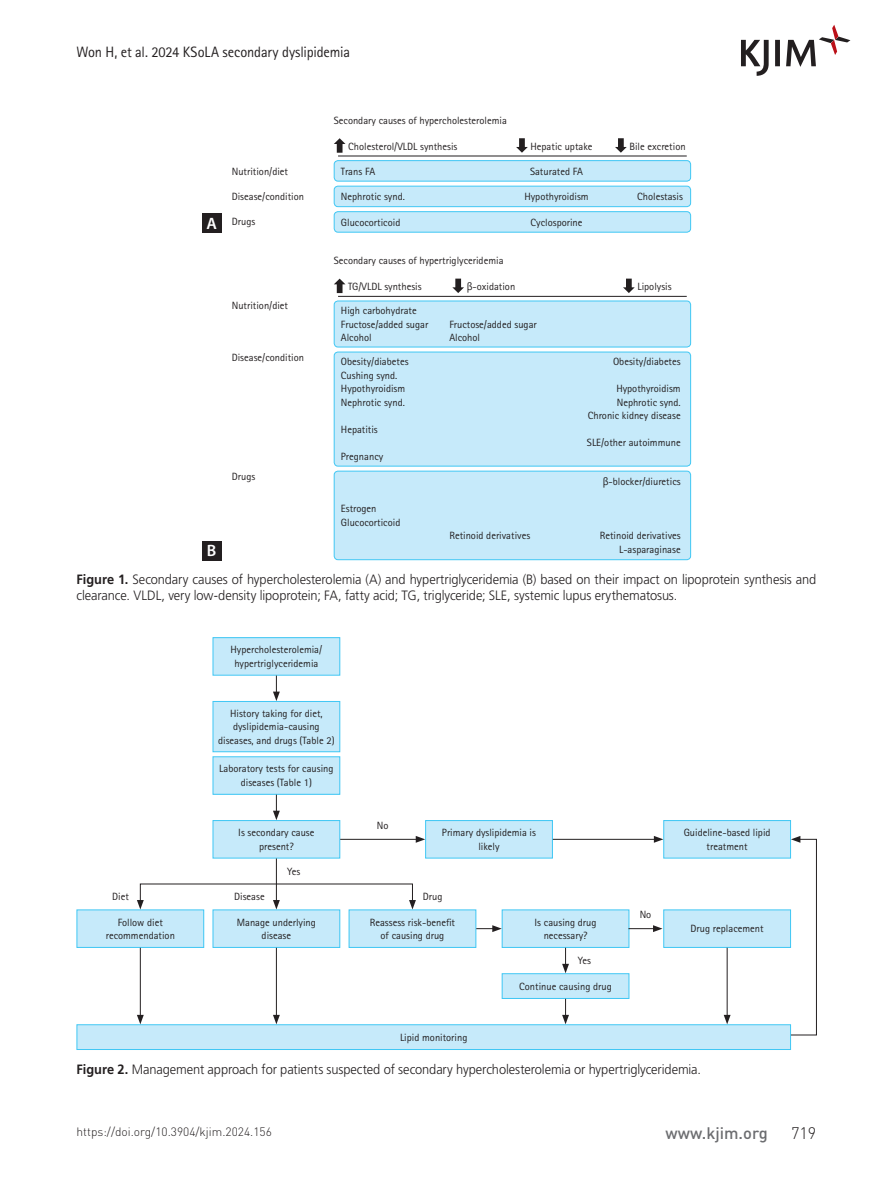
<style>
.page{position:relative;width:893px;height:1191px;background:#fff}
.page>*{position:absolute;margin:0;border:0;box-sizing:border-box;transform-origin:0 0}
.t1{font:500 16.5px "DIN Pro";color:#6c6d70}
.t2{font:300 16.5px "DIN Pro";color:#231f20}
.t3{font:600 16.5px "Myriad Pro";color:#fff}
.t4{font:15px "Rotis Sans Serif Std";letter-spacing:-.01em;color:#231f20;scale:.96 1}
.t5{font:300 13.5px/16.2px "Frutiger LT Std";letter-spacing:-.005em;color:#231f20;scale:.95 1}
.t6{font:300 12px "DIN Pro";color:#231f20}
.t7{font:10.5px/13.5px "Rotis Sans Serif Std";color:#231f20;text-align:center}
.s1{font-family:"Segoe UI"}
.s2{font-weight:700}
</style>
<div class="page">
<svg style="left:741px;top:25px;width:109px;height:51px"></svg>
<div style="left:334px;top:161px;width:357px;height:20px;background:#c6eafa;border-radius:4px"></div>
<div style="left:334px;top:160px;width:357px;height:21px;border:1px solid #40c7f4;border-radius:4px"></div>
<div style="left:334px;top:186px;width:357px;height:21px;background:#c6eafa;border-radius:4px"></div>
<div style="left:334px;top:186px;width:357px;height:21px;border:1px solid #40c7f4;border-radius:4px"></div>
<div style="left:334px;top:212px;width:357px;height:20px;background:#c6eafa;border-radius:4px"></div>
<div style="left:334px;top:211px;width:357px;height:21px;border:1px solid #40c7f4;border-radius:4px"></div>
<hr style="left:338px;top:156px;width:349px;height:1px;background:#231f20">
<svg style="left:334px;top:138px;width:11px;height:15px"></svg>
<svg style="left:516px;top:138px;width:12px;height:15px"></svg>
<svg style="left:615px;top:138px;width:12px;height:15px"></svg>
<div style="left:334px;top:301px;width:357px;height:46px;background:#c6eafa;border-radius:4px"></div>
<div style="left:334px;top:301px;width:357px;height:46px;border:1px solid #40c7f4;border-radius:4px"></div>
<div style="left:334px;top:352px;width:357px;height:114px;background:#c6eafa;border-radius:4px"></div>
<div style="left:334px;top:352px;width:357px;height:114px;border:1px solid #40c7f4;border-radius:4px"></div>
<div style="left:334px;top:471px;width:357px;height:89px;background:#c6eafa;border-radius:4px"></div>
<div style="left:334px;top:471px;width:357px;height:89px;border:1px solid #40c7f4;border-radius:4px"></div>
<hr style="left:338px;top:296px;width:349px;height:1px;background:#231f20">
<svg style="left:334px;top:279px;width:11px;height:14px"></svg>
<svg style="left:452px;top:279px;width:12px;height:14px"></svg>
<svg style="left:623px;top:279px;width:12px;height:14px"></svg>
<div style="left:202px;top:213px;width:19px;height:19px;background:#231f20"></div>
<div style="left:202px;top:541px;width:19px;height:19px;background:#231f20"></div>
<div style="left:77px;top:910px;width:127px;height:37px;background:#c6eafa"></div>
<div style="left:213px;top:910px;width:127px;height:37px;background:#c6eafa"></div>
<div style="left:213px;top:820px;width:127px;height:38px;background:#c6eafa"></div>
<div style="left:213px;top:820px;width:127px;height:38px;border:1px solid #40c7f4"></div>
<div style="left:213px;top:756px;width:127px;height:38px;background:#c6eafa"></div>
<div style="left:213px;top:756px;width:127px;height:38px;border:1px solid #40c7f4"></div>
<div style="left:213px;top:637px;width:127px;height:38px;background:#c6eafa"></div>
<div style="left:213px;top:637px;width:127px;height:38px;border:1px solid #40c7f4"></div>
<div style="left:213px;top:701px;width:127px;height:50px;background:#c6eafa"></div>
<div style="left:213px;top:701px;width:127px;height:51px;border:1px solid #40c7f4"></div>
<div style="left:426px;top:820px;width:126px;height:38px;background:#c6eafa"></div>
<div style="left:425px;top:820px;width:128px;height:38px;border:1px solid #40c7f4"></div>
<div style="left:349px;top:910px;width:127px;height:37px;background:#c6eafa"></div>
<div style="left:502px;top:910px;width:127px;height:37px;background:#c6eafa"></div>
<div style="left:502px;top:973px;width:127px;height:25px;background:#c6eafa"></div>
<div style="left:502px;top:973px;width:127px;height:25px;border:1px solid #40c7f4"></div>
<div style="left:77px;top:1024px;width:713px;height:25px;background:#c6eafa"></div>
<div style="left:77px;top:1024px;width:714px;height:25px;border:1px solid #40c7f4"></div>
<div style="left:664px;top:910px;width:126px;height:37px;background:#c6eafa"></div>
<div style="left:664px;top:820px;width:126px;height:38px;background:#c6eafa"></div>
<div style="left:663px;top:820px;width:128px;height:38px;border:1px solid #40c7f4"></div>
<svg style="left:476px;top:925px;width:26px;height:7px"></svg>
<svg style="left:790px;top:836px;width:27px;height:199px"></svg>
<svg style="left:628px;top:925px;width:34px;height:7px"></svg>
<hr style="left:340px;top:839px;width:78px;height:1px;background:#231f20">
<svg style="left:416px;top:836px;width:9px;height:6px"></svg>
<hr style="left:553px;top:839px;width:103px;height:1px;background:#231f20">
<svg style="left:654px;top:836px;width:9px;height:6px"></svg>
<hr style="left:140px;top:947px;width:1px;height:70px;background:#231f20">
<svg style="left:137px;top:1014px;width:7px;height:10px"></svg>
<hr style="left:276px;top:858px;width:1px;height:44px;background:#231f20">
<svg style="left:273px;top:902px;width:6px;height:7px"></svg>
<svg style="left:273px;top:794px;width:7px;height:26px"></svg>
<svg style="left:273px;top:675px;width:7px;height:26px"></svg>
<hr style="left:276px;top:947px;width:1px;height:70px;background:#231f20">
<svg style="left:273px;top:1014px;width:7px;height:10px"></svg>
<svg style="left:137px;top:900px;width:7px;height:9px"></svg>
<svg style="left:409px;top:900px;width:7px;height:9px"></svg>
<hr style="left:727px;top:947px;width:1px;height:70px;background:#231f20">
<svg style="left:724px;top:1014px;width:7px;height:10px"></svg>
<svg style="left:562px;top:947px;width:7px;height:26px"></svg>
<svg style="left:562px;top:998px;width:7px;height:26px"></svg>
<h2 class="t4" style="left:77px;top:43px;width:286px">Won H, et al. 2024 KSoLA secondary dyslipidemia</h2>
<p class="t7" style="left:334px;top:113px;width:175px">Secondary causes of hypercholesterolemia</p>
<h1 class="t3" style="left:206px;top:212px;width:12px">A</h1>
<p class="t7" style="left:232px;top:164px;width:58px">Nutrition/diet</p>
<p class="t7" style="left:232px;top:190px;width:74px">Disease/condition</p>
<p class="t7" style="left:232px;top:215px;width:25px">Drugs</p>
<p class="t7" style="left:232px;top:299px;width:58px">Nutrition/diet</p>
<p class="t7" style="left:232px;top:350px;width:74px">Disease/condition</p>
<p class="t7" style="left:232px;top:469px;width:25px">Drugs</p>
<h1 class="t3" style="left:207px;top:540px;width:11px">B</h1>
<p class="t7" style="left:348px;top:139px;width:111px">Cholesterol/VLDL synthesis</p>
<p class="t7" style="left:530px;top:139px;width:64px">Hepatic uptake</p>
<p class="t7" style="left:629px;top:139px;width:58px">Bile excretion</p>
<p class="t7" style="left:341px;top:164px;width:36px">Trans FA</p>
<p class="t7" style="left:530px;top:164px;width:55px">Saturated FA</p>
<p class="t7" style="left:341px;top:190px;width:65px">Nephrotic synd.</p>
<p class="t7" style="left:524px;top:190px;width:66px">Hypothyroidism</p>
<p class="t7" style="left:637px;top:190px;width:47px">Cholestasis</p>
<p class="t7" style="left:341px;top:215px;width:61px">Glucocorticoid</p>
<p class="t7" style="left:531px;top:215px;width:53px">Cyclosporine</p>
<p class="t7" style="left:334px;top:254px;width:171px">Secondary causes of hypertriglyceridemia</p>
<p class="t7" style="left:348px;top:279px;width:75px">TG/VLDL synthesis</p>
<p class="t7" style="left:467px;top:279px;width:50px"><span class="s1">β</span>-oxidation</p>
<p class="t7" style="left:637px;top:279px;width:36px">Lipolysis</p>
<p class="t7" style="left:341px;top:304px;width:89px;text-align:left">High carbohydrate<br>Fructose/added sugar</p>
<p class="t7" style="left:449px;top:317px;width:89px">Fructose/added sugar</p>
<p class="t7" style="left:341px;top:331px;width:32px">Alcohol</p>
<p class="t7" style="left:449px;top:331px;width:32px">Alcohol</p>
<p class="t7" style="left:341px;top:355px;width:69px">Obesity/diabetes</p>
<p class="t7" style="left:613px;top:355px;width:69px">Obesity/diabetes</p>
<p class="t7" style="left:341px;top:368px;width:66px;text-align:left">Cushing synd.<br>Hypothyroidism</p>
<p class="t7" style="left:616px;top:382px;width:66px">Hypothyroidism</p>
<p class="t7" style="left:341px;top:395px;width:65px">Nephrotic synd.</p>
<p class="t7" style="left:588px;top:395px;width:94px;text-align:right">Nephrotic synd.<br>Chronic kidney disease</p>
<p class="t7" style="left:341px;top:422px;width:38px">Hepatitis</p>
<p class="t7" style="left:587px;top:436px;width:95px">SLE/other autoimmune</p>
<p class="t7" style="left:341px;top:449px;width:44px">Pregnancy</p>
<p class="t7" style="left:603px;top:475px;width:79px"><span class="s1">β</span>-blocker/diuretics</p>
<p class="t7" style="left:341px;top:502px;width:61px;text-align:left">Estrogen<br>Glucocorticoid</p>
<p class="t7" style="left:449px;top:529px;width:82px">Retinoid derivatives</p>
<p class="t7" style="left:600px;top:529px;width:82px;text-align:right">Retinoid derivatives<br>L-asparaginase</p>
<p class="t5" style="left:77px;top:571px;width:780px"><span class="s2">Figure 1.</span> Secondary causes of hypercholesterolemia (A) and hypertriglyceridemia (B) based on their impact on lipoprotein synthesis and clearance. VLDL, very low-density lipoprotein; FA, fatty acid; TG, triglyceride; SLE, systemic lupus erythematosus.</p>
<p class="t7" style="left:231px;top:643px;width:93px">Hypercholesterolemia/ hypertriglyceridemia</p>
<p class="t7" style="left:218px;top:706px;width:118px">History taking for diet, dyslipidemia-causing diseases, and drugs (Table 2)</p>
<p class="t7" style="left:219px;top:762px;width:116px">Laboratory tests for causing diseases (Table 1)</p>
<p class="t7" style="left:238px;top:826px;width:78px">Is secondary cause present?</p>
<p class="t7" style="left:287px;top:864px;width:15px">Yes</p>
<p class="t7" style="left:377px;top:818px;width:13px">No</p>
<p class="t7" style="left:442px;top:826px;width:96px">Primary dyslipidemia is likely</p>
<p class="t7" style="left:112px;top:889px;width:18px">Diet</p>
<p class="t7" style="left:234px;top:889px;width:32px">Disease</p>
<p class="t7" style="left:423px;top:889px;width:21px">Drug</p>
<p class="t7" style="left:106px;top:915px;width:71px">Follow diet recommendation</p>
<p class="t7" style="left:237px;top:915px;width:81px">Manage underlying disease</p>
<p class="t7" style="left:370px;top:915px;width:87px">Reassess risk-benefit of causing drug</p>
<p class="t7" style="left:535px;top:915px;width:64px">Is causing drug necessary?</p>
<p class="t7" style="left:578px;top:953px;width:15px">Yes</p>
<p class="t7" style="left:400px;top:1030px;width:69px">Lipid monitoring</p>
<p class="t7" style="left:519px;top:979px;width:94px">Continue causing drug</p>
<p class="t7" style="left:640px;top:908px;width:13px">No</p>
<p class="t7" style="left:684px;top:826px;width:88px">Guideline-based lipid treatment</p>
<p class="t7" style="left:691px;top:922px;width:75px">Drug replacement</p>
<p class="t5" style="left:77px;top:1061px;width:659px"><span class="s2">Figure 2.</span> Management approach for patients suspected of secondary hypercholesterolemia or hypertriglyceridemia.</p>
<p class="t6" style="left:77px;top:1123px;width:197px">https://doi.org/10.3904/kjim.2024.156</p>
<h1 class="t1" style="left:666px;top:1121px;width:104px">www.kjim.org</h1>
<h1 class="t2" style="left:791px;top:1121px;width:27px">719</h1>
</div>
